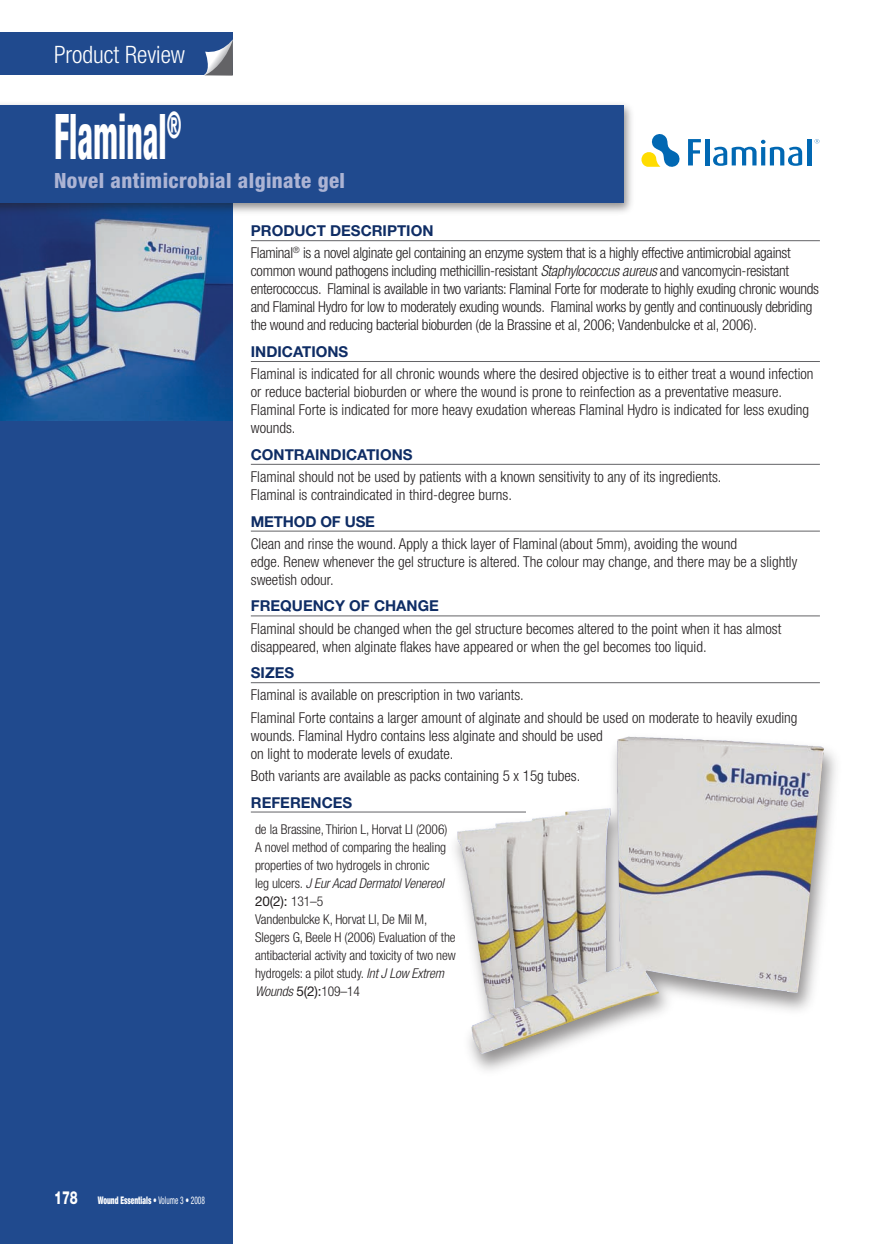
<style>
.page{position:relative;width:874px;height:1244px;background:#fff}
.page>*{position:absolute;margin:0;border:0;box-sizing:border-box;transform-origin:0 0}
.t1{font:800 condensed 63px "Helvetica Neue";color:#fff;scale:.5 1}
.t2{font:300 condensed 24px "Helvetica Neue";color:#fff}
.t3{font:800 condensed 21px "Helvetica Neue";letter-spacing:.02em;color:#acb4d4}
.t4{font:300 condensed 15px/18px "Helvetica Neue";color:#231f20}
.t5{font:300 condensed 15px/18px "Helvetica Neue";letter-spacing:-.02em;color:#231f20}
.t6{font:700 15px "Helvetica Neue";color:#0f2d65}
.t7{font:300 condensed 13.5px/18px "Helvetica Neue";letter-spacing:-.01em;color:#231f20}
.t8{font:900 condensed 10.5px "Helvetica Neue";color:#fff;scale:.7 1}
.s1{font-weight:700;font-stretch:normal;color:#0f2d65}
.s2{font-style:italic}
.s3{font-weight:400;font-stretch:normal}
.s4{font-weight:800;font-stretch:normal;font-size:18px}
.s5{font-weight:400}
</style>
<div class="page">
<div style="left:0;top:331px;width:233px;height:912px;background:#204a8e"></div>
<img style="left:0;top:216px;width:233px;height:204px">
<div style="left:0;top:33px;width:233px;height:42px;background:#204a8e"></div>
<svg style="left:204px;top:39px;width:29px;height:36px"></svg>
<div style="left:0;top:100px;width:635px;height:116px;background:#231f20;opacity:.5"></div>
<div style="left:0;top:105px;width:624px;height:98px;background:#204a8e"></div>
<hr style="left:251px;top:240px;width:568px;height:1px;background:#636366">
<hr style="left:251px;top:361px;width:568px;height:1px;background:#636366">
<hr style="left:251px;top:464px;width:568px;height:1px;background:#636366">
<hr style="left:251px;top:531px;width:568px;height:1px;background:#636366">
<hr style="left:251px;top:615px;width:568px;height:1px;background:#636366">
<hr style="left:251px;top:682px;width:568px;height:1px;background:#636366">
<hr style="left:251px;top:811px;width:275px;height:1px;background:#636366">
<svg style="left:641px;top:134px;width:39px;height:33px"></svg>
<svg style="left:814px;top:139px;width:5px;height:4px"></svg>
<svg style="left:688px;top:139px;width:12px;height:26px"></svg>
<hr style="left:705px;top:139px;width:4px;height:26px;background:#0168b3">
<svg style="left:713px;top:140px;width:89px;height:26px"></svg>
<hr style="left:807px;top:139px;width:4px;height:26px;background:#0168b3">
<div style="left:445px;top:730px;width:399px;height:349px;background:#231f20;opacity:.5"></div>
<img style="left:646px;top:748px;width:177px;height:245px">
<h2 class="t2" style="left:54px;top:41px;width:132px">Product Review</h2>
<h1 class="t1" style="left:54px;top:98px;width:256px">Flaminal<sup>®</sup></h1>
<h3 class="t3" style="left:54px;top:168px;width:292px">Novel antimicrobial alginate gel</h3>
<p class="t5" style="left:251px;top:220px;width:541px;line-height:22.2px"><span class="s1">PRODUCT DESCRIPTION<br></span>Flaminal<sup>®</sup> is a novel alginate gel containing an enzyme system that is a highly effective antimicrobial against</p>
<p class="t5" style="left:251px;top:262px;width:569px">common wound pathogens including methicillin-resistant <span class="s2">Staphylococcus aureus</span> and vancomycin-resistant enterococcus. Flaminal is available in two variants: Flaminal Forte for moderate to highly exuding chronic wounds and Flaminal Hydro for low to moderately exuding wounds. Flaminal works by gently and continuously debriding the wound and reducing bacterial bioburden (de la Brassine et al, 2006; Vandenbulcke et al, 2006).</p>
<p class="t6" style="left:251px;top:342px;width:99px">INDICATIONS</p>
<p class="t4" style="left:251px;top:365px;width:564px">Flaminal is indicated for all chronic wounds where the desired objective is to either treat a wound infection or reduce bacterial bioburden or where the wound is prone to reinfection as a preventative measure.<br>Flaminal Forte is indicated for more heavy exudation whereas Flaminal Hydro is indicated for less exuding wounds.</p>
<p class="t6" style="left:251px;top:445px;width:163px">CONTRAINDICATIONS</p>
<p class="t4" style="left:251px;top:467px;width:472px">Flaminal should not be used by patients with a known sensitivity to any of its ingredients.<br>Flaminal is contraindicated in third-degree burns.</p>
<p class="t6" style="left:251px;top:512px;width:126px">METHOD OF USE</p>
<p class="t4" style="left:251px;top:534px;width:548px">Clean and rinse the wound. Apply a thick layer of Flaminal (about 5mm), avoiding the wound<br>edge. Renew whenever the gel structure is altered. The colour may change, and there may be a slightly sweetish odour.</p>
<p class="t6" style="left:251px;top:596px;width:189px">FREQUENCY OF CHANGE</p>
<p class="t4" style="left:251px;top:619px;width:532px">Flaminal should be changed when the gel structure becomes altered to the point when it has almost disappeared, when alginate flakes have appeared or when the gel becomes too liquid.</p>
<p class="t6" style="left:251px;top:663px;width:45px">SIZES</p>
<p class="t4" style="left:251px;top:684px;width:548px;line-height:22.2px">Flaminal is available on prescription in two variants.<br>Flaminal Forte contains a larger amount of alginate and should be used on moderate to heavily exuding</p>
<p class="t4" style="left:251px;top:726px;width:353px">wounds. Flaminal Hydro contains less alginate and should be used on light to moderate levels of exudate.</p>
<p class="t4" style="left:251px;top:766px;width:331px">Both variants are available as packs containing 5 x 15g tubes.</p>
<p class="t6" style="left:251px;top:792px;width:103px">REFERENCES</p>
<p class="t7" style="left:255px;top:820px;width:202px">de la Brassine, Thirion L, Horvat LI (2006)<br>A novel method of comparing the healing properties of two hydrogels in chronic<br>leg ulcers. <span class="s2">J Eur Acad Dermatol Venereol </span><span class="s3">20(2):</span> 131–5<br>Vandenbulcke K, Horvat LI, De Mil M, Slegers G, Beele H (2006) Evaluation of the antibacterial activity and toxicity of two new hydrogels: a pilot study. <span class="s2">Int J Low Extrem Wounds</span> <span class="s3">5(2):</span>109–14</p>
<p class="t8" style="left:54px;top:1193px;width:217px"><span class="s4">178</span> Wound Essentials <span class="s5">• Volume 3 • 2008</span></p>
</div>
